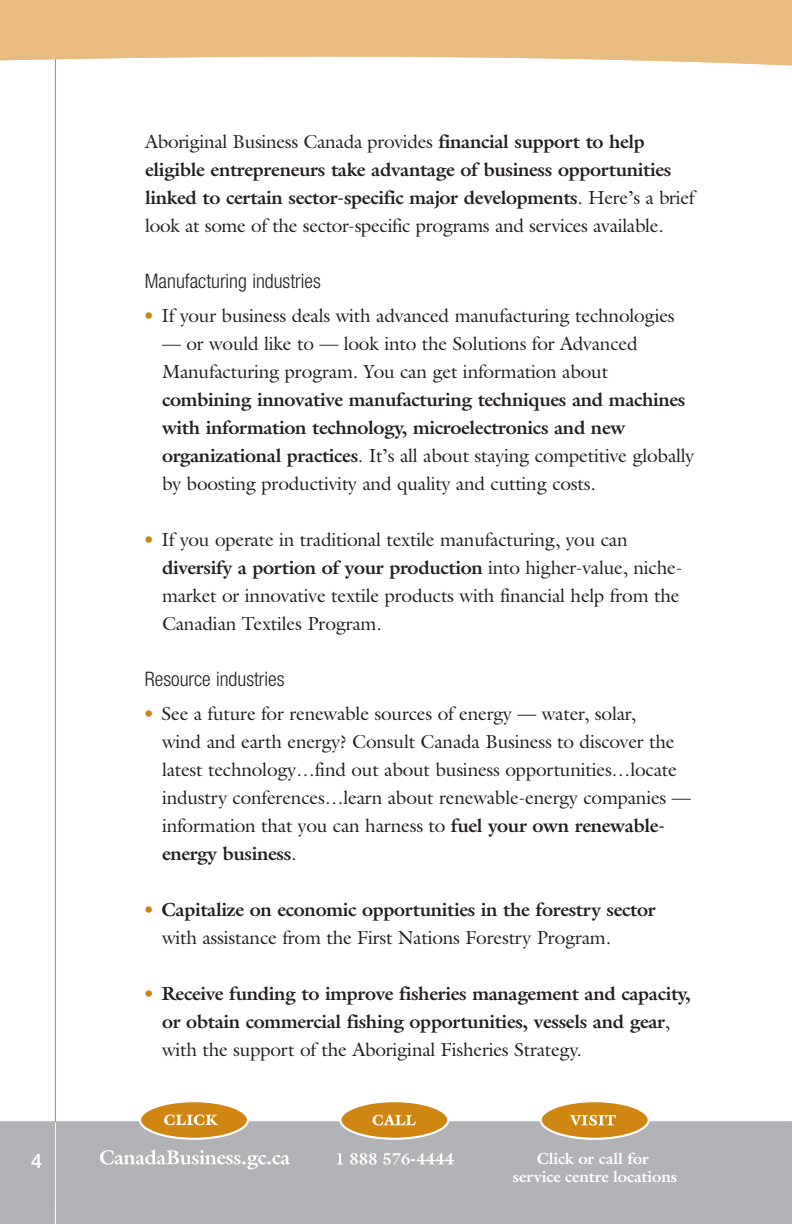
<style>
.page{position:relative;width:792px;height:1224px;background:#fff}
.page>*{position:absolute;margin:0;border:0;box-sizing:border-box;transform-origin:0 0}
.t1{font:300 condensed 20px "Helvetica Neue LT Std";color:#231f20}
.t2{font:500 20px "Helvetica Neue";color:#fff}
.t3{font:700 19px/28px "Galliard Std";letter-spacing:-.02em;color:#231f20}
.t4{font:19px/28px "Galliard Std";letter-spacing:-.01em;color:#231f20}
.t5{font:700 16px/18px "Galliard Std";letter-spacing:-.01em;color:#fff;text-align:center}
.s1{font-weight:400}
.s2{color:#d08315}
.s3{font-weight:700}
.s4{font-weight:400;color:#d08315}
</style>
<div class="page">
<hr style="left:791px;top:1122px;width:1px;height:102px;background:#b2b3b7">
<div style="left:0;top:1122px;width:791px;height:102px;background:#b2b3b7"></div>
<svg style="left:139px;top:1102px;width:110px;height:38px"></svg>
<svg style="left:339px;top:1102px;width:110px;height:38px"></svg>
<svg style="left:540px;top:1102px;width:110px;height:38px"></svg>
<svg style="left:100px;top:1150px;width:190px;height:19px"></svg>
<svg style="left:337px;top:1153px;width:6px;height:11px"></svg>
<svg style="left:350px;top:1153px;width:27px;height:12px"></svg>
<svg style="left:383px;top:1153px;width:71px;height:12px"></svg>
<hr style="left:55px;top:41px;width:1px;height:1163px;background:#d08315">
<hr style="left:55px;top:1122px;width:1px;height:102px;background:#fff">
<svg style="left:0;top:0;width:792px;height:140px"></svg>
<p class="t2" style="left:31px;top:1154px;width:13px">4</p>
<p class="t3" style="left:145px;top:129px;width:551px"><span class="s1">Aboriginal Business Canada provides</span> financial support to help eligible entrepreneurs take advantage of business opportunities linked to certain sector-specific major developments<span class="s1">. Here’s a brief look at some of the sector-specific programs and services available.</span></p>
<p class="t1" style="left:145px;top:273px;width:177px">Manufacturing industries</p>
<p class="t4" style="left:143px;top:303px;width:533px"><span class="s2">•</span> If your business deals with advanced manufacturing technologies</p>
<p class="t4" style="left:162px;top:331px;width:477px">— or would like to — look into the Solutions for Advanced<br>Manufacturing program. You can get information about</p>
<p class="t3" style="left:162px;top:387px;width:534px">combining innovative manufacturing techniques and machines with information technology, microelectronics and new organizational practices<span class="s1">. It’s all about staying competitive globally by boosting productivity and quality and cutting costs.</span></p>
<p class="t4" style="left:162px;top:527px;width:522px;text-indent:-19px"><span class="s2">•</span> If you operate in traditional textile manufacturing, you can <span class="s3">diversify a portion of your production</span> into higher-value, niche&shy;market or innovative textile products with financial help from the Canadian Textiles Program.</p>
<p class="t1" style="left:145px;top:671px;width:141px">Resource industries</p>
<p class="t4" style="left:162px;top:701px;width:530px;text-indent:-19px"><span class="s2">•</span> See a future for renewable sources of energy — water, solar,<br>wind and earth energy? Consult Canada Business to discover the latest technology…find out about business opportunities…locate industry conferences…learn about renewable-energy companies — information that you can harness to <span class="s3">fuel your own renewable&shy;energy business</span>.</p>
<p class="t3" style="left:162px;top:897px;width:495px;text-indent:-19px"><span class="s4">•</span> Capitalize on economic opportunities in the forestry sector <span class="s1">with assistance from the First Nations Forestry Program.</span></p>
<p class="t3" style="left:162px;top:981px;width:530px;text-indent:-19px"><span class="s4">•</span> Receive funding to improve fisheries management and capacity, or obtain commercial fishing opportunities, vessels and gear<span class="s1">, with the support of the Aboriginal Fisheries Strategy.</span></p>
<p class="t5" style="left:513px;top:1151px;width:166px">Click or call for<br>service centre locations</p>
</div>
